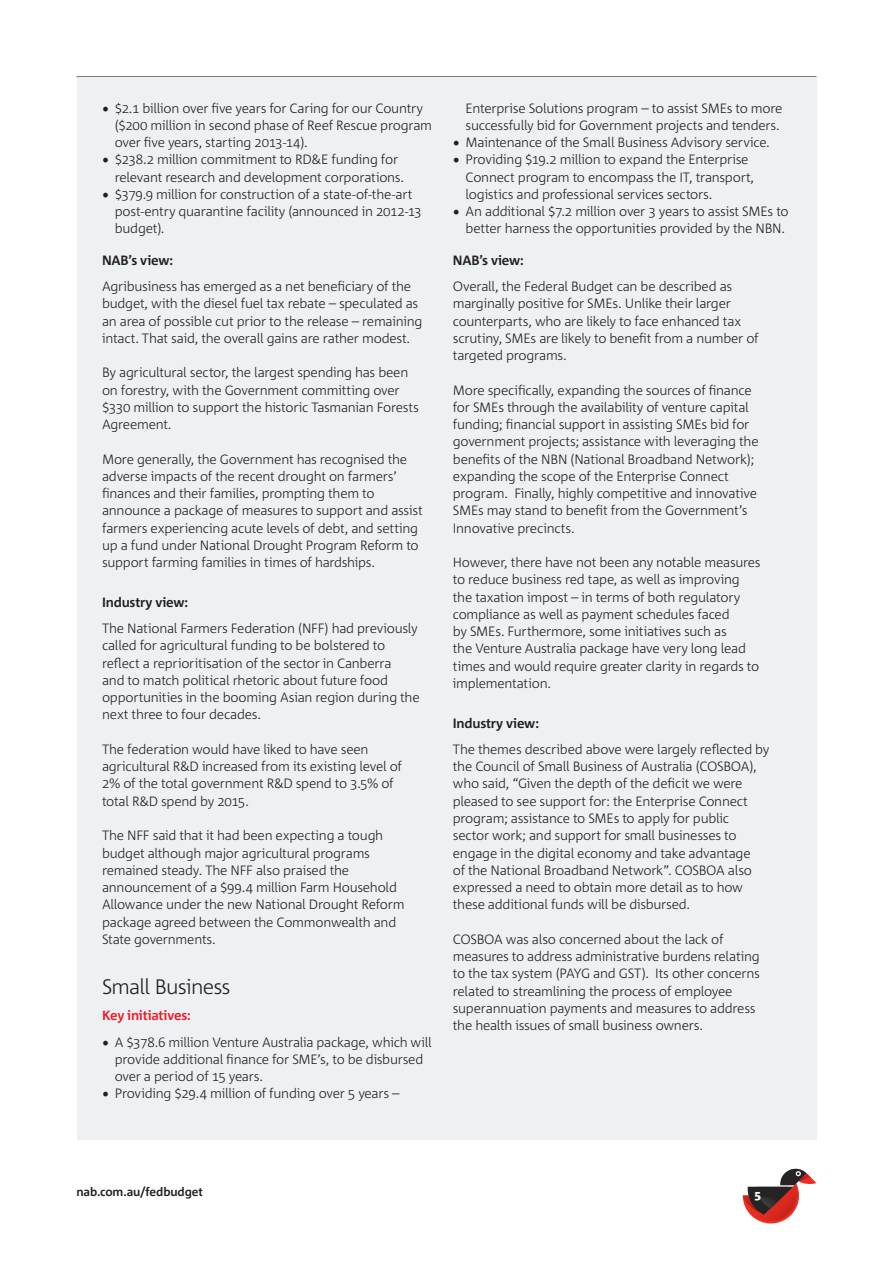
<style>
.page{position:relative;width:893px;height:1263px;background:#fff}
.page>*{position:absolute;margin:0;border:0;box-sizing:border-box;transform-origin:0 0}
.t1{font:300 21px "Corpid C1";letter-spacing:-.035em;color:#231f20}
.t2{font:300 13.5px/17.2px "Corpid C1";letter-spacing:-.02em;color:#231f20}
.t3{font:700 13.5px "Corpid C1";letter-spacing:-.015em;color:#231f20}
.t4{font:700 13.5px "Corpid C1";letter-spacing:-.02em;color:#ee1c28}
.t5{font:700 12px "Corpid C1";letter-spacing:-.01em;color:#231f20}
.s1{font-family:"Minion Pro";font-weight:400;font-size:18px}
</style>
<div class="page">
<div style="left:77px;top:77px;width:739px;height:1062px;background:#edf1f3"></div>
<svg style="left:743px;top:1169px;width:73px;height:54px"></svg>
<p class="t2" style="left:115px;top:99px;width:319px;text-indent:-13px"><span class="s1">•</span> $2.1 billion over five years for Caring for our Country ($200 million in second phase of Reef Rescue program over five years, starting 2013-14).</p>
<p class="t2" style="left:115px;top:151px;width:291px;text-indent:-13px"><span class="s1">•</span> $238.2 million commitment to RD&amp;E funding for relevant research and development corporations.</p>
<p class="t2" style="left:115px;top:185px;width:308px;text-indent:-13px"><span class="s1">•</span> $379.9 million for construction of a state-of-the-art post-entry quarantine facility (announced in 2012-13 budget).</p>
<p class="t3" style="left:102px;top:252px;width:73px">NAB’s view:</p>
<p class="t2" style="left:102px;top:277px;width:322px">Agribusiness has emerged as a net beneficiary of the budget, with the diesel fuel tax rebate – speculated as an area of possible cut prior to the release – remaining intact. That said, the overall gains are rather modest.</p>
<p class="t2" style="left:102px;top:364px;width:318px">By agricultural sector, the largest spending has been on forestry, with the Government committing over $330 million to support the historic Tasmanian Forests Agreement.</p>
<p class="t2" style="left:102px;top:450px;width:322px">More generally, the Government has recognised the adverse impacts of the recent drought on farmers’ finances and their families, prompting them to announce a package of measures to support and assist farmers experiencing acute levels of debt, and setting up a fund under National Drought Program Reform to support farming families in times of hardships.</p>
<p class="t3" style="left:102px;top:594px;width:88px">Industry view:</p>
<p class="t2" style="left:102px;top:619px;width:319px">The National Farmers Federation (NFF) had previously called for agricultural funding to be bolstered to reflect a reprioritisation of the sector in Canberra<br>and to match political rhetoric about future food opportunities in the booming Asian region during the next three to four decades.</p>
<p class="t2" style="left:102px;top:740px;width:301px">The federation would have liked to have seen agricultural R&amp;D increased from its existing level of 2% of the total government R&amp;D spend to 3.5% of total R&amp;D spend by 2015.</p>
<p class="t2" style="left:102px;top:826px;width:304px">The NFF said that it had been expecting a tough budget although major agricultural programs remained steady. The NFF also praised the announcement of a $99.4 million Farm Household Allowance under the new National Drought Reform package agreed between the Commonwealth and State governments.</p>
<h1 class="t1" style="left:102px;top:974px;width:130px">Small Business</h1>
<p class="t4" style="left:102px;top:1007px;width:90px">Key initiatives:</p>
<p class="t2" style="left:115px;top:1033px;width:319px;text-indent:-13px"><span class="s1">•</span> A $378.6 million Venture Australia package, which will provide additional finance for SME’s, to be disbursed over a period of 15 years.</p>
<p class="t2" style="left:102px;top:1085px;width:299px"><span class="s1">•</span> Providing $29.4 million of funding over 5 years –</p>
<p class="t2" style="left:466px;top:99px;width:318px">Enterprise Solutions program – to assist SMEs to more successfully bid for Government projects and tenders.</p>
<p class="t2" style="left:453px;top:133px;width:319px"><span class="s1">•</span> Maintenance of the Small Business Advisory service.</p>
<p class="t2" style="left:466px;top:151px;width:290px;text-indent:-13px"><span class="s1">•</span> Providing $19.2 million to expand the Enterprise<br>Connect program to encompass the IT, transport, logistics and professional services sectors.</p>
<p class="t2" style="left:453px;top:202px;width:337px;text-align:right"><span class="s1">•</span> An additional $7.2 million over 3 years to assist SMEs to better harness the opportunities provided by the NBN.</p>
<p class="t3" style="left:453px;top:252px;width:73px">NAB’s view:</p>
<p class="t2" style="left:453px;top:277px;width:307px">Overall, the Federal Budget can be described as marginally positive for SMEs. Unlike their larger counterparts, who are likely to face enhanced tax scrutiny, SMEs are likely to benefit from a number of targeted programs.</p>
<p class="t2" style="left:453px;top:381px;width:307px">More specifically, expanding the sources of finance for SMEs through the availability of venture capital funding; financial support in assisting SMEs bid for government projects; assistance with leveraging the benefits of the NBN (National Broadband Network); expanding the scope of the Enterprise Connect program. Finally, highly competitive and innovative SMEs may stand to benefit from the Government’s Innovative precincts.</p>
<p class="t2" style="left:453px;top:553px;width:309px">However, there have not been any notable measures to reduce business red tape, as well as improving the taxation impost – in terms of both regulatory compliance as well as payment schedules faced<br>by SMEs. Furthermore, some initiatives such as<br>the Venture Australia package have very long lead times and would require greater clarity in regards to implementation.</p>
<p class="t3" style="left:453px;top:714px;width:88px">Industry view:</p>
<p class="t2" style="left:453px;top:740px;width:318px">The themes described above were largely reflected by the Council of Small Business of Australia (COSBOA), who said, “Given the depth of the deficit we were pleased to see support for: the Enterprise Connect program; assistance to SMEs to apply for public<br>sector work; and support for small businesses to engage in the digital economy and take advantage<br>of the National Broadband Network”. COSBOA also expressed a need to obtain more detail as to how these additional funds will be disbursed.</p>
<p class="t2" style="left:453px;top:930px;width:309px">COSBOA was also concerned about the lack of measures to address administrative burdens relating to the tax system (PAYG and GST). Its other concerns related to streamlining the process of employee superannuation payments and measures to address the health issues of small business owners.</p>
<p class="t5" style="left:77px;top:1184px;width:128px">nab.com.au/fedbudget</p>
</div>
